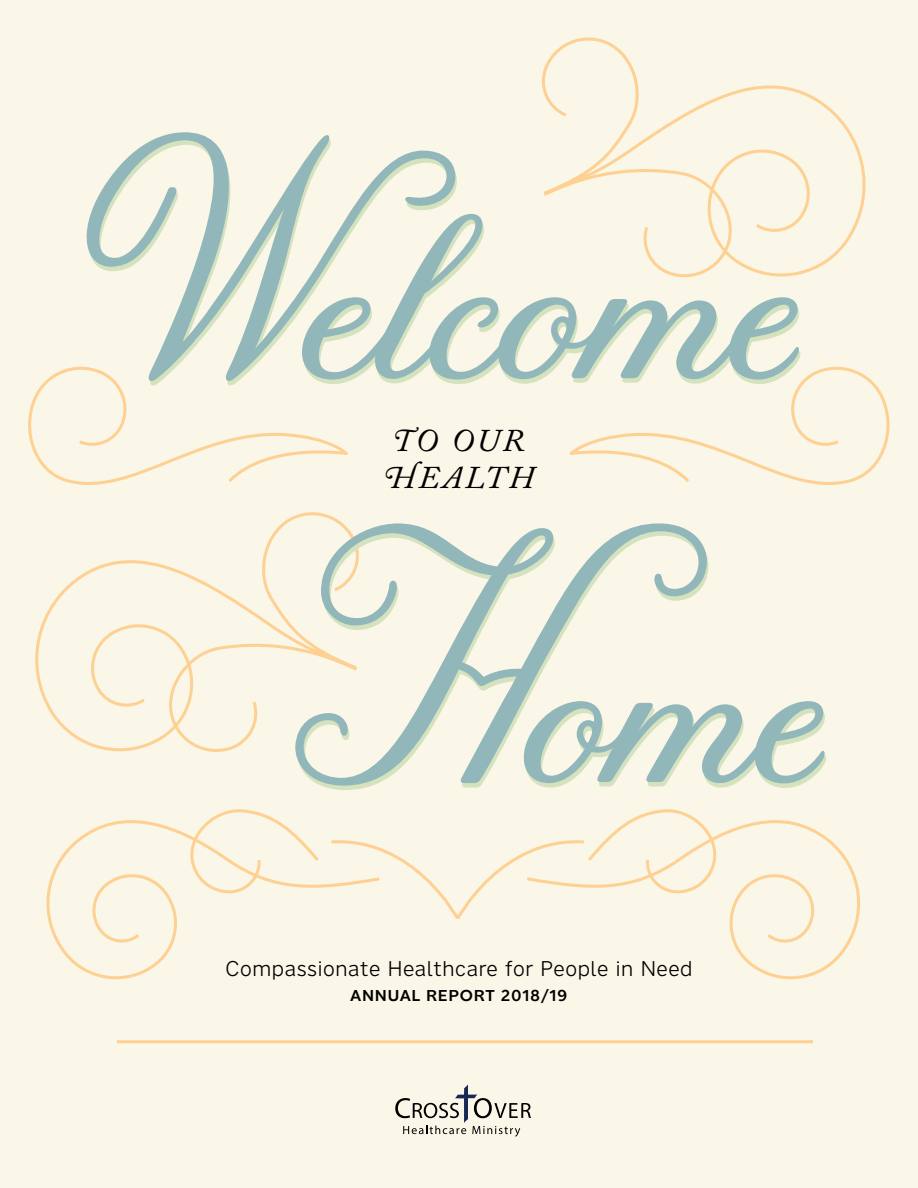
<style>
.page{position:relative;width:918px;height:1188px;background:#faf6e8}
.page>*{position:absolute;margin:0;border:0;box-sizing:border-box;transform-origin:0 0}
.t1{font:351.75px/403.8px "Tilda Grande";color:#92b7bb;text-align:center}
.t2{font:italic 31.5px/37.8px "Adobe Caslon Pro";letter-spacing:.1em;color:#000;text-align:center}
.t3{font:300 21px "Nort";letter-spacing:.025em;color:#000}
.t4{font:600 16.5px "Clarika Grotesque";letter-spacing:.05em;color:#000}
</style>
<div class="page">
<svg style="left:395px;top:1084px;width:136px;height:53px"></svg>
<svg style="left:28px;top:366px;width:320px;height:119px"></svg>
<svg style="left:569px;top:366px;width:321px;height:119px"></svg>
<svg style="left:46px;top:809px;width:814px;height:171px"></svg>
<svg style="left:542px;top:37px;width:324px;height:241px"></svg>
<svg style="left:35px;top:512px;width:324px;height:240px"></svg>
<hr style="left:117px;top:1040px;width:696px;height:3px;background:#fed192">
<h1 class="t1" style="left:121px;top:57px;width:721px">Welcome<br>Home</h1>
<h2 class="t2" style="left:384px;top:421px;width:155px">TO OUR<br>HEALTH</h2>
<p class="t3" style="left:225px;top:955px;width:468px">Compassionate Healthcare for People in Need</p>
<p class="t4" style="left:351px;top:984px;width:218px">ANNUAL REPORT 2018/19</p>
</div>
